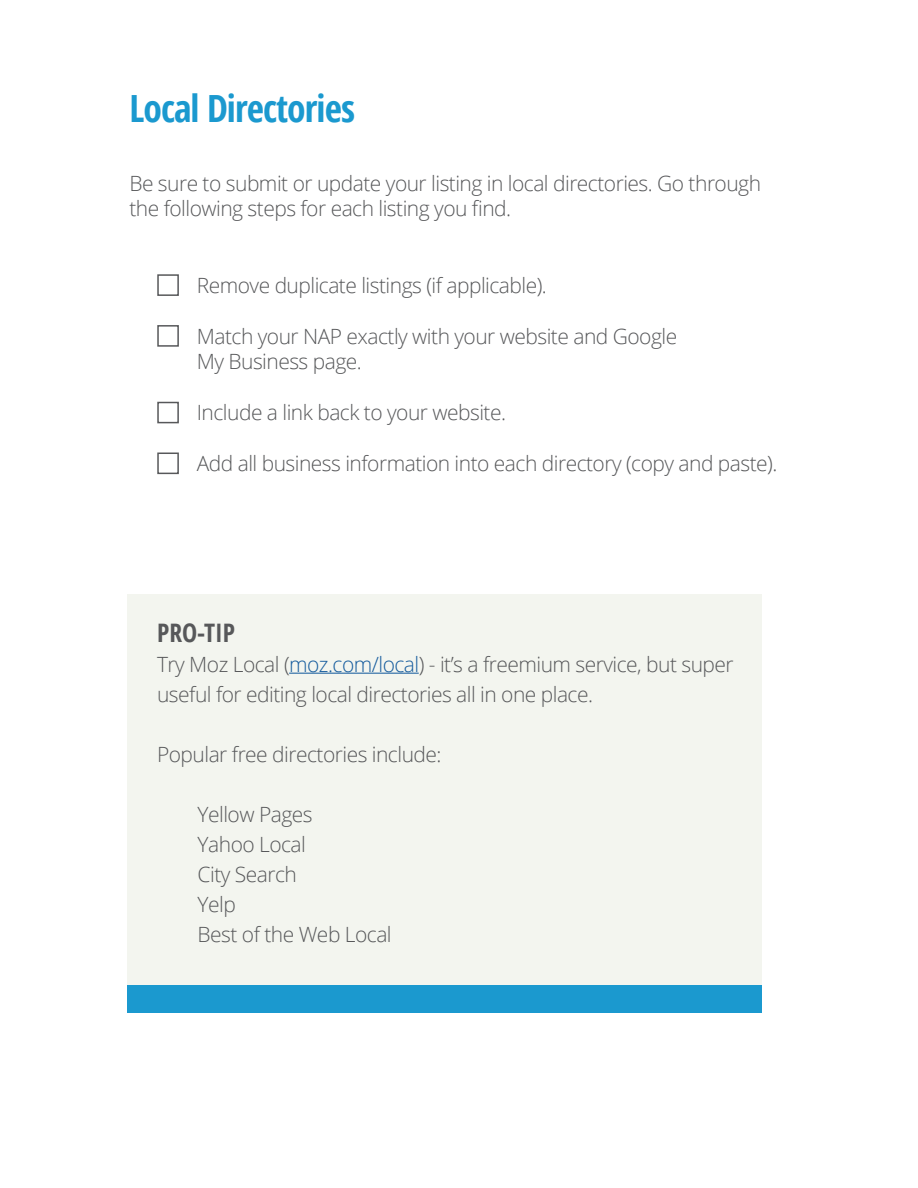
<style>
.page{position:relative;width:918px;height:1188px;background:#fff}
.page>*{position:absolute;margin:0;border:0;box-sizing:border-box;transform-origin:0 0}
.t1{font:700 condensed 37.5px "Open Sans";letter-spacing:-.025em;color:#1b99cf}
.t2{font:700 condensed 25.5px "Open Sans";color:#57585a}
.t3{font:300 21px/30px "Open Sans";letter-spacing:-.025em;color:#57585a}
.s1{color:#175d9e}
</style>
<div class="page">
<div style="left:127px;top:594px;width:635px;height:396px;background:#f3f5ef"></div>
<div style="left:127px;top:985px;width:635px;height:27px;background:#1b99cf"></div>
<hr style="left:289px;top:673px;width:130px;height:1px;background:#175d9e">
<div style="left:157px;top:274px;width:22px;height:22px;border:2px solid #57585a"></div>
<div style="left:157px;top:325px;width:22px;height:22px;border:2px solid #57585a"></div>
<div style="left:157px;top:402px;width:22px;height:21px;border:2px solid #57585a"></div>
<div style="left:157px;top:453px;width:22px;height:21px;border:2px solid #57585a"></div>
<h1 class="t1" style="left:129px;top:83px;width:227px">Local Directories</h1>
<p class="t3" style="left:129px;top:170px;width:633px;line-height:25.5px">Be sure to submit or update your listing in local directories. Go through the following steps for each listing you find.</p>
<p class="t3" style="left:197px;top:269px;width:352px">Remove duplicate listings (if applicable).</p>
<p class="t3" style="left:197px;top:323px;width:482px;line-height:25.5px">Match your NAP exactly with your website and Google<br>My Business page.</p>
<p class="t3" style="left:197px;top:397px;width:311px">Include a link back to your website.</p>
<p class="t3" style="left:197px;top:448px;width:582px">Add all business information into each directory (copy and paste).</p>
<p class="t2" style="left:157px;top:615px;width:80px">PRO-TIP</p>
<p class="t3" style="left:157px;top:648px;width:578px">Try Moz Local (<span class="s1">moz.com/local</span>) - it’s a freemium service, but super useful for editing local directories all in one place.</p>
<p class="t3" style="left:157px;top:738px;width:286px">Popular free directories include:</p>
<p class="t3" style="left:198px;top:798px;width:196px">Yellow Pages<br>Yahoo Local<br>City Search<br>Yelp<br>Best of the Web Local</p>
</div>
